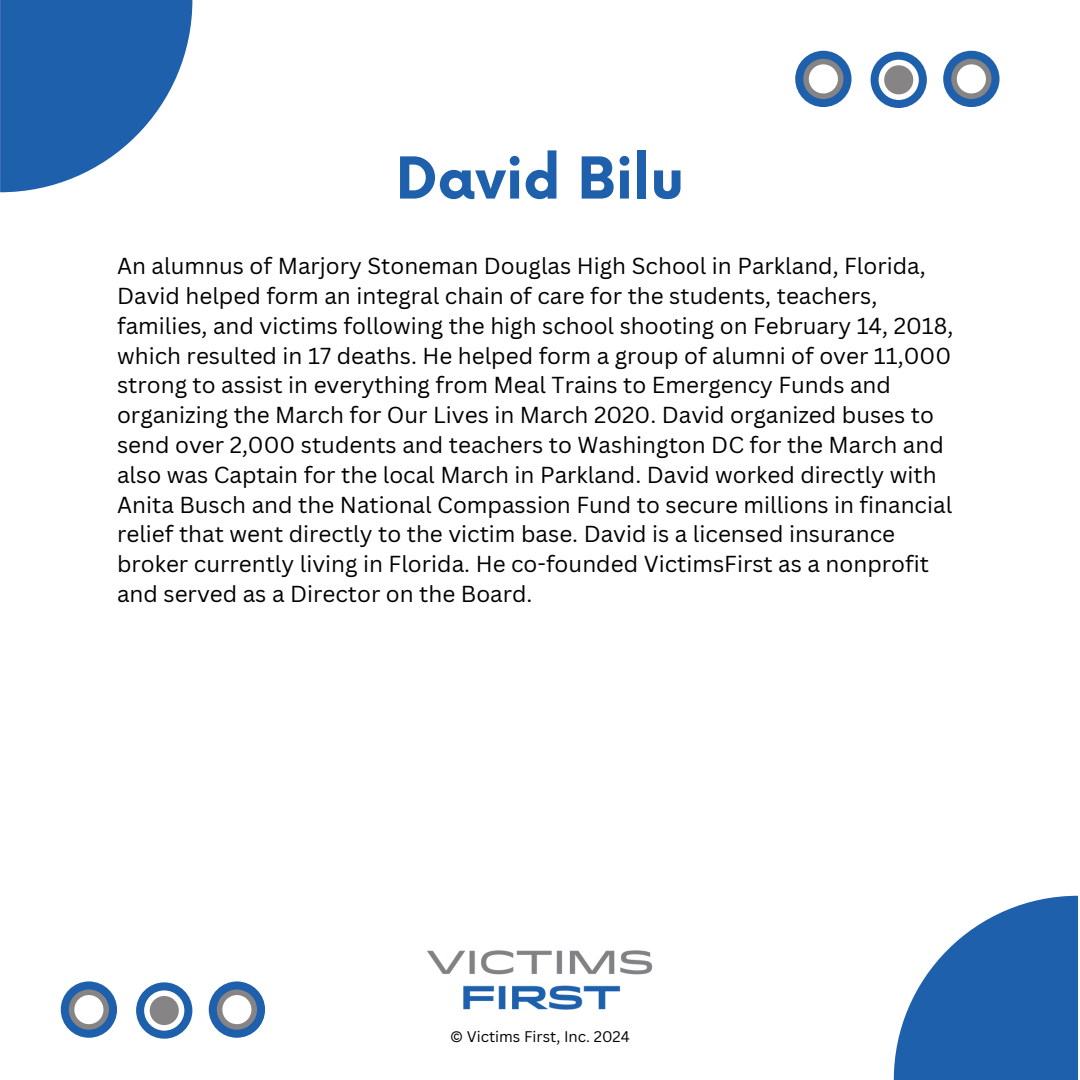
<style>
.page{position:relative;width:1080px;height:1080px;background:#fff}
.page>*{position:absolute;margin:0;border:0;box-sizing:border-box;transform-origin:0 0}
.t1{font:700 56.25px "Now";color:#1e60ac}
.t2{font:22.5px/29.8px "Canva Sans";color:#000}
.t3{font:15px "Canva Sans";color:#000}
</style>
<div class="page">
<img style="left:427px;top:950px;width:226px;height:60px">
<div style="left:61px;top:981px;width:56px;height:57px;background:#1e60ac;border-radius:50%"></div>
<div style="left:69px;top:990px;width:40px;height:40px;background:#868484;border-radius:50%"></div>
<div style="left:74px;top:995px;width:29px;height:29px;background:#fff;border-radius:50%"></div>
<div style="left:136px;top:982px;width:56px;height:57px;background:#1e60ac;border-radius:50%"></div>
<svg style="left:144px;top:990px;width:40px;height:41px"></svg>
<div style="left:150px;top:996px;width:29px;height:29px;background:#868484;border-radius:50%"></div>
<div style="left:209px;top:981px;width:56px;height:57px;background:#1e60ac;border-radius:50%"></div>
<div style="left:217px;top:990px;width:40px;height:40px;background:#868484;border-radius:50%"></div>
<div style="left:222px;top:995px;width:29px;height:29px;background:#fff;border-radius:50%"></div>
<div style="left:795px;top:51px;width:57px;height:56px;background:#1e60ac;border-radius:50%"></div>
<div style="left:803px;top:59px;width:40px;height:40px;background:#868484;border-radius:50%"></div>
<div style="left:809px;top:64px;width:29px;height:29px;background:#fff;border-radius:50%"></div>
<div style="left:871px;top:52px;width:56px;height:56px;background:#1e60ac;border-radius:50%"></div>
<div style="left:879px;top:60px;width:40px;height:40px;background:#fff;border-radius:50%"></div>
<div style="left:884px;top:65px;width:29px;height:29px;background:#868484;border-radius:50%"></div>
<div style="left:943px;top:51px;width:57px;height:56px;background:#1e60ac;border-radius:50%"></div>
<div style="left:951px;top:59px;width:40px;height:40px;background:#868484;border-radius:50%"></div>
<div style="left:957px;top:64px;width:29px;height:29px;background:#fff;border-radius:50%"></div>
<svg style="left:894px;top:896px;width:184px;height:184px"></svg>
<svg style="left:0;top:0;width:192px;height:192px"></svg>
<h1 class="t1" style="left:396px;top:148px;width:290px">David Bilu</h1>
<p class="t2" style="left:117px;top:251px;width:838px">An alumnus of Marjory Stoneman Douglas High School in Parkland, Florida, David helped form an integral chain of care for the students, teachers, families, and victims following the high school shooting on February 14, 2018, which resulted in 17 deaths. He helped form a group of alumni of over 11,000 strong to assist in everything from Meal Trains to Emergency Funds and organizing the March for Our Lives in March 2020. David organized buses to send over 2,000 students and teachers to Washington DC for the March and also was Captain for the local March in Parkland. David worked directly with Anita Busch and the National Compassion Fund to secure millions in financial relief that went directly to the victim base. David is a licensed insurance broker currently living in Florida. He co-founded VictimsFirst as a nonprofit and served as a Director on the Board.</p>
<p class="t3" style="left:450px;top:1026px;width:181px">© Victims First, Inc. 2024</p>
</div>
